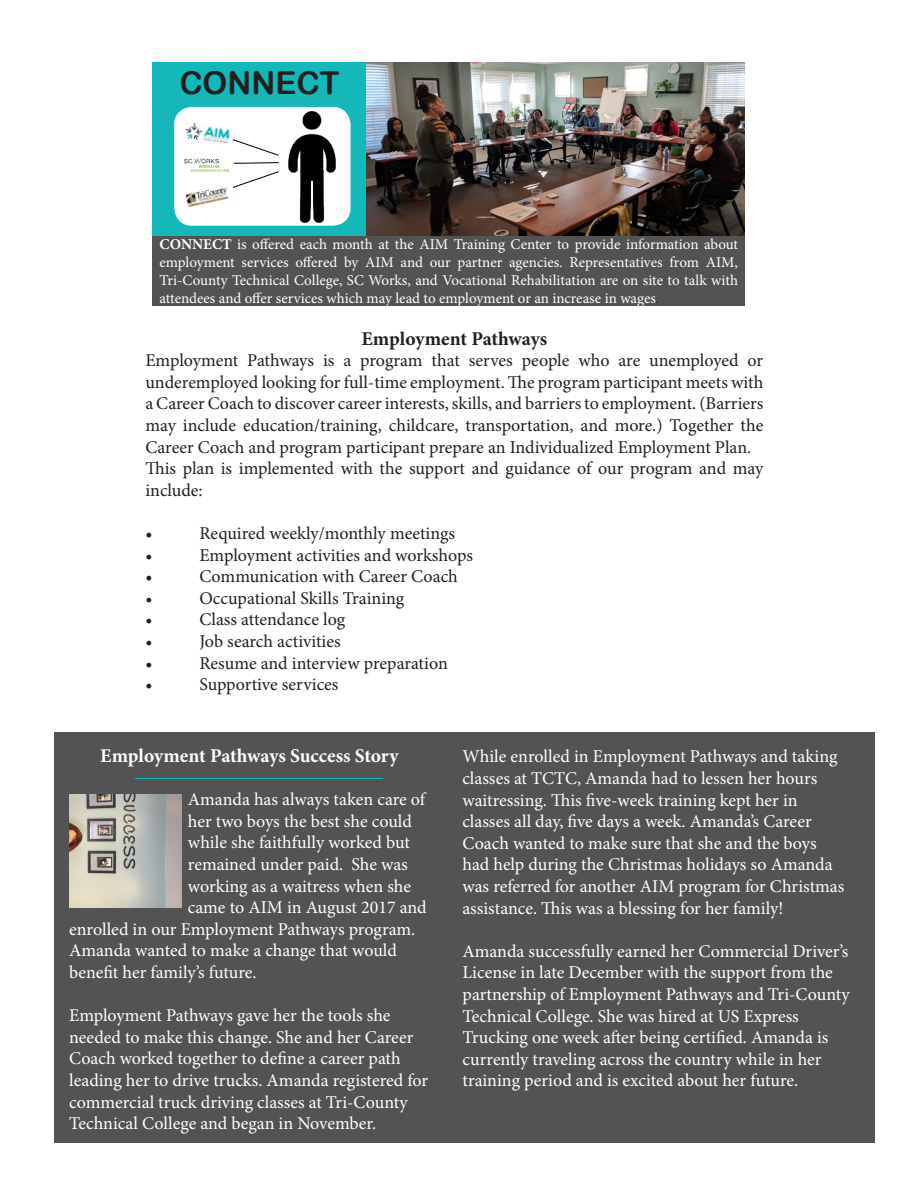
<style>
.page{position:relative;width:918px;height:1188px;background:#fff}
.page>*{position:absolute;margin:0;border:0;box-sizing:border-box;transform-origin:0 0}
.t1{font:31.5px "Arial Rounded MT Bold";color:#231f20}
.t2{font:700 19.5px "Minion Pro";letter-spacing:-.005em;color:#fff}
.t3{font:700 19.5px "Minion Pro";letter-spacing:-.005em;color:#231f20}
.t4{font:18px/21.6px "Minion Pro";color:#fff}
.t5{font:18px/21.6px "Minion Pro";color:#231f20;text-align:justify}
.t6{font:15px/18px "Minion Pro";color:#fff;text-align:justify}
.s1{font-weight:700}
.s2{color:#231f20}
</style>
<div class="page">
<div style="left:54px;top:733px;width:821px;height:410px;background:#535353"></div>
<div style="left:153px;top:236px;width:592px;height:70px;background:#535353"></div>
<img style="left:366px;top:62px;width:379px;height:174px">
<div style="left:153px;top:62px;width:213px;height:174px;background:#14b8b9"></div>
<div style="left:174px;top:107px;width:177px;height:119px;background:#fff;border-radius:18px"></div>
<img style="left:288px;top:112px;width:47px;height:110px">
<svg style="left:233px;top:139px;width:46px;height:49px"></svg>
<img style="left:185px;top:123px;width:45px;height:20px">
<img style="left:184px;top:158px;width:45px;height:14px">
<img style="left:185px;top:188px;width:45px;height:19px">
<img style="left:69px;top:794px;width:112px;height:114px">
<p class="t1" style="left:179px;top:64px;width:162px">CONNECT</p>
<p class="t6" style="left:160px;top:236px;width:580px"><span class="s1">CONNECT</span> is offered each month at the AIM Training Center to provide information about employment services offered by AIM and our partner agencies. Representatives from AIM, Tri-County Technical College, SC Works, and Vocational Rehabilitation are on site to talk with attendees and offer services which may lead to employment or an increase in wages<span class="s2">.</span></p>
<p class="t3" style="left:362px;top:325px;width:187px">Employment Pathways</p>
<p class="t5" style="left:145px;top:350px;width:619px">Employment Pathways is a program that serves people who are unemployed or underemployed looking for full-time employment. The program participant meets with a Career Coach to discover career interests, skills, and barriers to employment. (Barriers may include education/training, childcare, transportation, and more.) Together the Career Coach and program participant prepare an Individualized Employment Plan.</p>
<p class="t5" style="left:145px;top:458px;width:619px">This plan is implemented with the support and guidance of our program and may include:</p>
<p class="t5" style="left:145px;top:523px;width:9px">•</p>
<p class="t5" style="left:199px;top:523px;width:257px">Required weekly/monthly meetings</p>
<p class="t5" style="left:145px;top:544px;width:9px">•</p>
<p class="t5" style="left:199px;top:544px;width:275px">Employment activities and workshops</p>
<p class="t5" style="left:145px;top:566px;width:9px">•</p>
<p class="t5" style="left:199px;top:566px;width:260px">Communication with Career Coach</p>
<p class="t5" style="left:145px;top:587px;width:9px">•</p>
<p class="t5" style="left:199px;top:587px;width:206px">Occupational Skills Training</p>
<p class="t5" style="left:145px;top:609px;width:9px">•</p>
<p class="t5" style="left:199px;top:609px;width:147px">Class attendance log</p>
<p class="t5" style="left:145px;top:631px;width:9px">•</p>
<p class="t5" style="left:199px;top:631px;width:143px">Job search activities</p>
<p class="t5" style="left:145px;top:652px;width:9px">•</p>
<p class="t5" style="left:199px;top:652px;width:250px">Resume and interview preparation</p>
<p class="t5" style="left:145px;top:674px;width:9px">•</p>
<p class="t5" style="left:199px;top:674px;width:141px">Supportive services</p>
<p class="t2" style="left:100px;top:742px;width:300px">Employment Pathways Success Story</p>
<p class="t4" style="left:188px;top:789px;width:239px">Amanda has always taken care of</p>
<p class="t4" style="left:188px;top:810px;width:226px">her two boys the best she could</p>
<p class="t4" style="left:188px;top:832px;width:224px">while she faithfully worked but</p>
<p class="t4" style="left:188px;top:854px;width:221px">remained under paid. She was</p>
<p class="t4" style="left:188px;top:875px;width:225px">working as a waitress when she</p>
<p class="t4" style="left:188px;top:897px;width:240px">came to AIM in August 2017 and</p>
<p class="t4" style="left:69px;top:918px;width:348px">enrolled in our Employment Pathways program.</p>
<p class="t4" style="left:69px;top:940px;width:329px">Amanda wanted to make a change that would</p>
<p class="t4" style="left:69px;top:962px;width:189px">benefit her family’s future.</p>
<p class="t4" style="left:69px;top:1005px;width:361px">Employment Pathways gave her the tools she needed to make this change. She and her Career Coach worked together to define a career path leading her to drive trucks. Amanda registered for commercial truck driving classes at Tri-County Technical College and began in November.</p>
<p class="t4" style="left:462px;top:746px;width:383px">While enrolled in Employment Pathways and taking classes at TCTC, Amanda had to lessen her hours waitressing. This five-week training kept her in classes all day, five days a week. Amanda’s Career Coach wanted to make sure that she and the boys had help during the Christmas holidays so Amanda was referred for another AIM program for Christmas assistance. This was a blessing for her family!</p>
<p class="t4" style="left:462px;top:940px;width:389px">Amanda successfully earned her Commercial Driver’s License in late December with the support from the partnership of Employment Pathways and Tri-County Technical College. She was hired at US Express Trucking one week after being certified. Amanda is currently traveling across the country while in her training period and is excited about her future.</p>
</div>
